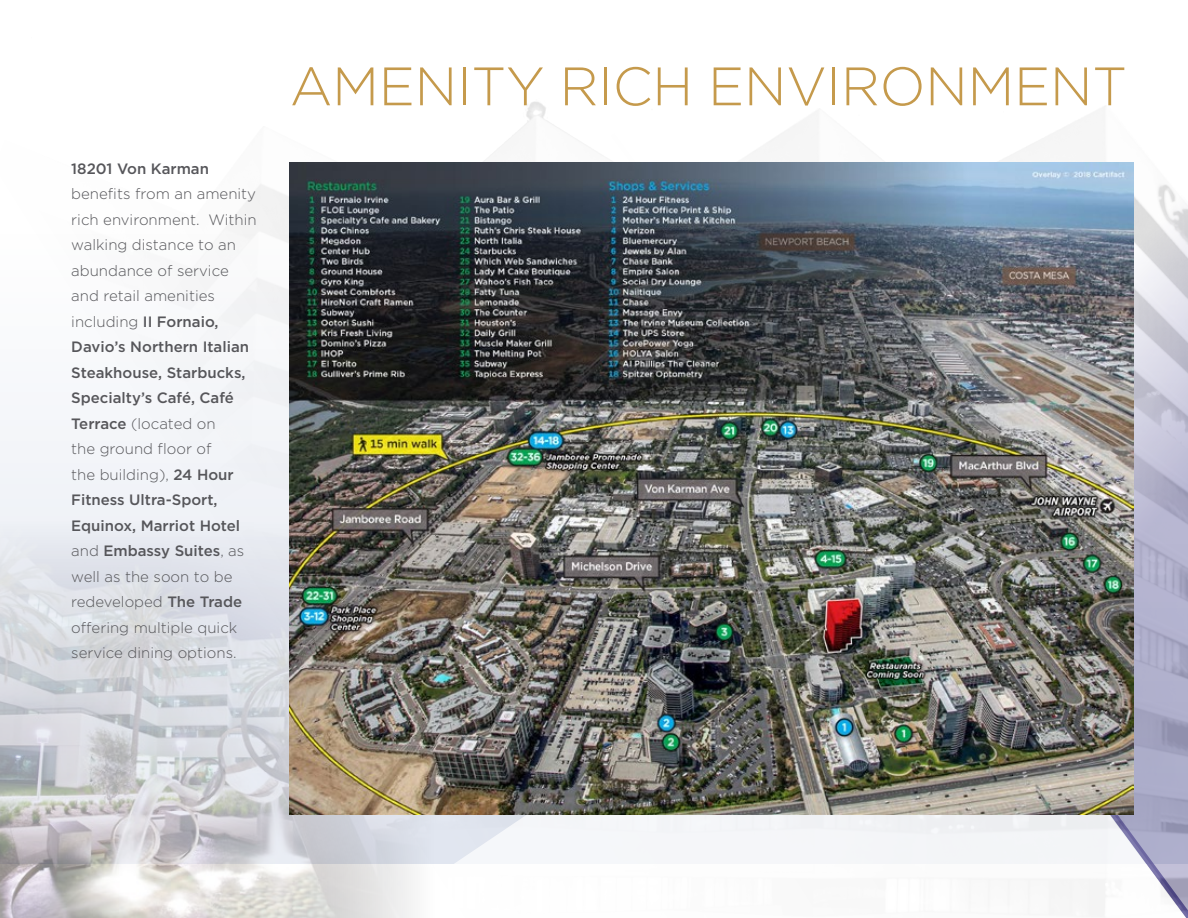
<style>
.page{position:relative;width:1188px;height:918px;background:#fff}
.page>*{position:absolute;margin:0;border:0;box-sizing:border-box;transform-origin:0 0}
.t1{font:300 54px "Gotham";letter-spacing:-.005em;color:#c59a4c}
.t2{font:300 15px/25.5px "Gotham";color:#56565a}
.t3{font:500 15px "Gotham";color:#56565a}
.s1{font-weight:500}
</style>
<div class="page">
<img style="left:0;top:101px;width:1188px;height:451px">
<svg style="left:505px;top:552px;width:683px;height:366px;fill:#f5f6f9"></svg>
<img style="left:0;top:513px;width:505px;height:405px">
<img style="left:289px;top:162px;width:844px;height:652px">
<p class="t3" style="left:71px;top:159px;width:139px">18201 Von Karman</p>
<p class="t2" style="left:71px;top:181px;width:187px">benefits from an amenity rich environment. Within walking distance to an abundance of service and retail amenities including <span class="s1">II Fornaio,<br>Davio’s Northern Italian<br>Steakhouse, Starbucks,<br>Specialty’s Café, Café<br>Terrace</span> (located on<br>the ground floor of<br>the building), <span class="s1">24 Hour<br>Fitness Ultra-Sport,<br>Equinox, Marriot Hotel </span>and <span class="s1">Embassy Suites</span>, as well as the soon to be redeveloped <span class="s1">The Trade </span>offering multiple quick service dining options.</p>
<h1 class="t1" style="left:290px;top:57px;width:839px">AMENITY RICH ENVIRONMENT</h1>
</div>
